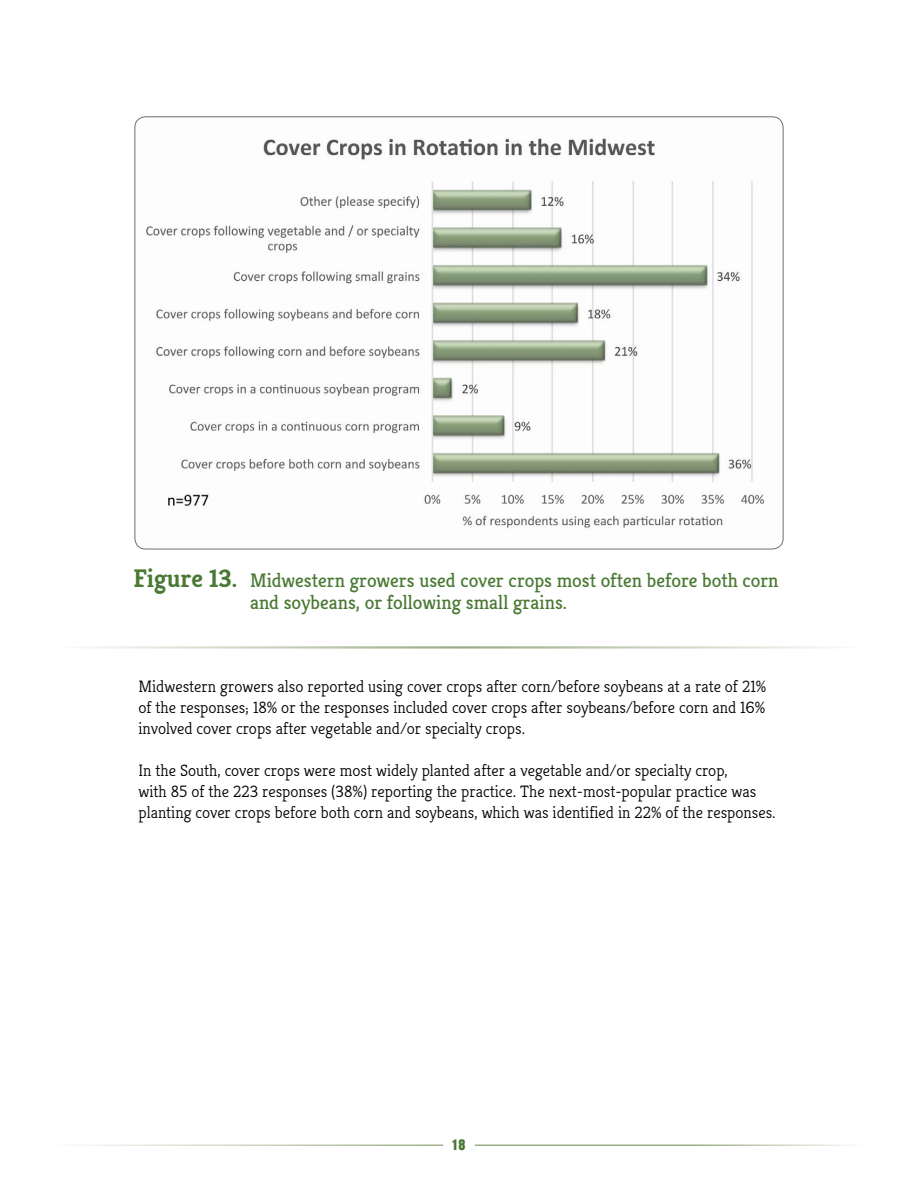
<style>
.page{position:relative;width:918px;height:1188px;background:#fff}
.page>*{position:absolute;margin:0;border:0;box-sizing:border-box;transform-origin:0 0}
.t1{font:19.5px/22.5px "Kreon";color:#4a7933}
.t2{font:300 16.5px/21px "Kreon";color:#000;text-align:justify}
.t3{font:13.5px "Anton";color:#4a7933}
.s1{font-weight:700;font-size:25.5px}
</style>
<div class="page">
<hr style="left:54px;top:1144px;width:389px;height:2px;background:#9aac84">
<hr style="left:475px;top:1144px;width:389px;height:2px;background:#9aac84">
<img style="left:136px;top:118px;width:646px;height:431px">
<hr style="left:54px;top:646px;width:810px;height:3px;background:#9aac84">
<p class="t1" style="left:250px;top:569px;width:530px;text-indent:-117px"><span class="s1">Figure 13.</span> Midwestern growers used cover crops most often before both corn and soybeans, or following small grains.</p>
<p class="t2" style="left:139px;top:676px;width:629px">Midwestern growers also reported using cover crops after corn/before soybeans at a rate of 21% of the responses; 18% or the responses included cover crops after soybeans/before corn and 16% involved cover crops after vegetable and/or specialty crops.</p>
<p class="t2" style="left:139px;top:760px;width:639px;text-align:left">In the South, cover crops were most widely planted after a vegetable and/or specialty crop,<br>with 85 of the 223 responses (38%) reporting the practice. The next-most-popular practice was planting cover crops before both corn and soybeans, which was identified in 22% of the responses.</p>
<p class="t3" style="left:453px;top:1134px;width:14px">18</p>
</div>
